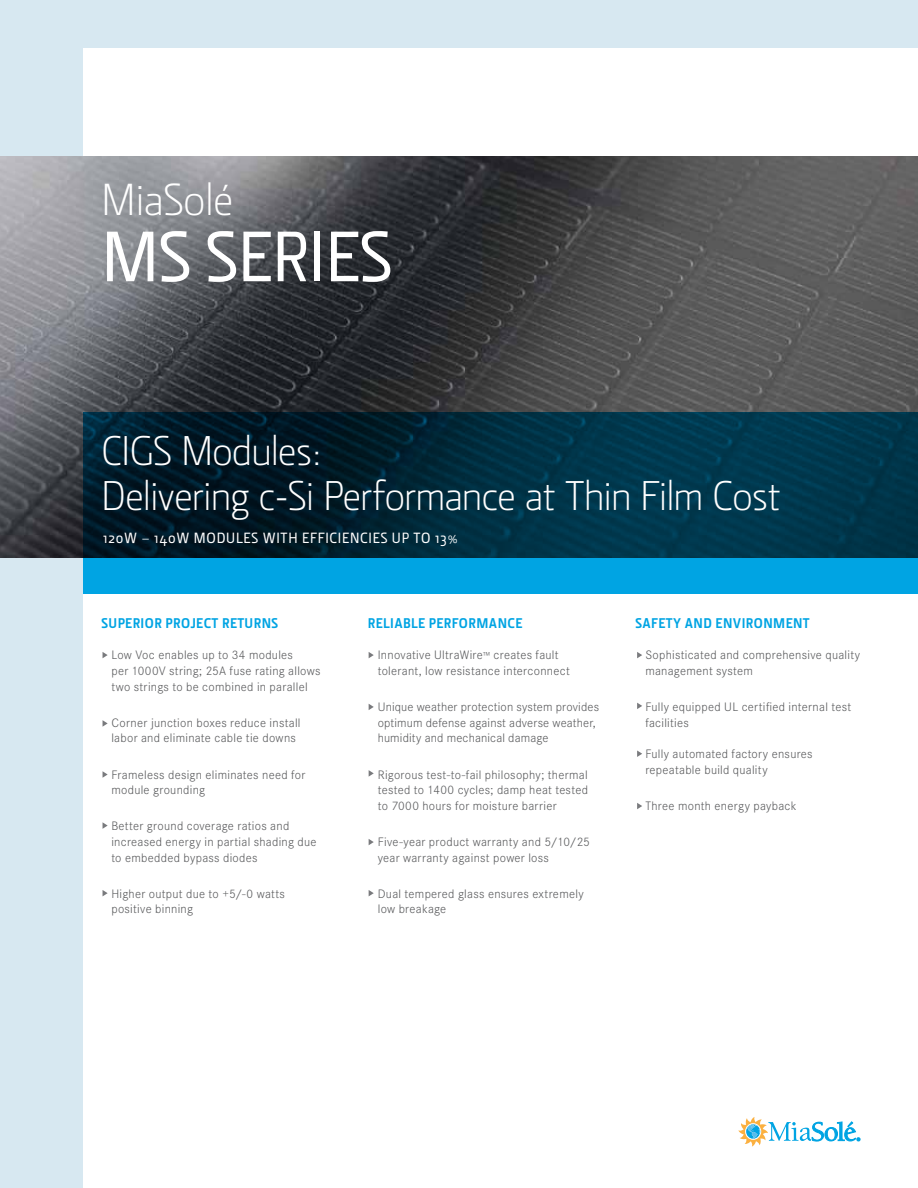
<style>
.page{position:relative;width:918px;height:1188px;background:#d7e8f1}
.page>*{position:absolute;margin:0;border:0;box-sizing:border-box;transform-origin:0 0}
.t1{font:500 72px "Section";color:#fff}
.t2{font:300 45.45px "Section";color:#fff}
.t3{font:300 42px/45px "Section";letter-spacing:-.01em;color:#fff}
.t4{font:500 15px "Section";letter-spacing:.05em;color:#fff}
.t5{font:700 14.25px "Section";letter-spacing:.03em;color:#00a4e3}
.t6{font:300 12.75px/15.8px "Corporate S";letter-spacing:.02em;color:#58595b}
.s1{font-size:9px}
</style>
<div class="page">
<div style="left:83px;top:49px;width:835px;height:1139px;background:#fff"></div>
<img style="left:0;top:156px;width:918px;height:402px">
<svg style="left:83px;top:413px;width:835px;height:181px"></svg>
<svg style="left:738px;top:1117px;width:122px;height:30px"></svg>
<svg style="left:103px;top:652px;width:5px;height:6px"></svg>
<svg style="left:637px;top:652px;width:5px;height:6px"></svg>
<svg style="left:103px;top:720px;width:5px;height:7px"></svg>
<svg style="left:637px;top:703px;width:5px;height:6px"></svg>
<svg style="left:103px;top:771px;width:5px;height:7px"></svg>
<svg style="left:637px;top:750px;width:5px;height:7px"></svg>
<svg style="left:103px;top:822px;width:5px;height:7px"></svg>
<svg style="left:637px;top:803px;width:5px;height:6px"></svg>
<svg style="left:369px;top:652px;width:5px;height:6px"></svg>
<svg style="left:369px;top:704px;width:5px;height:6px"></svg>
<svg style="left:369px;top:770px;width:5px;height:7px"></svg>
<svg style="left:369px;top:839px;width:5px;height:6px"></svg>
<svg style="left:103px;top:890px;width:5px;height:6px"></svg>
<svg style="left:369px;top:890px;width:5px;height:6px"></svg>
<h2 class="t2" style="left:102px;top:174px;width:133px">MiaSolé</h2>
<h1 class="t1" style="left:102px;top:216px;width:288px">MS SERIES</h1>
<h3 class="t3" style="left:102px;top:429px;width:681px">CIGS Modules:<br>Delivering c-Si Performance at Thin Film Cost</h3>
<p class="t4" style="left:103px;top:530px;width:356px">120W – 140W MODULES WITH EFFICIENCIES UP TO 13%</p>
<p class="t5" style="left:102px;top:615px;width:178px">SUPERIOR PROJECT RETURNS</p>
<p class="t5" style="left:368px;top:615px;width:156px">RELIABLE PERFORMANCE</p>
<p class="t5" style="left:636px;top:615px;width:176px">SAFETY AND ENVIRONMENT</p>
<p class="t6" style="left:111px;top:647px;width:211px">Low Voc enables up to 34 modules<br>per 1000V string; 25A fuse rating allows two strings to be combined in parallel</p>
<p class="t6" style="left:111px;top:715px;width:191px">Corner junction boxes reduce install labor and eliminate cable tie downs</p>
<p class="t6" style="left:111px;top:767px;width:196px">Frameless design eliminates need for module grounding</p>
<p class="t6" style="left:111px;top:818px;width:207px">Better ground coverage ratios and increased energy in partial shading due to embedded bypass diodes</p>
<p class="t6" style="left:111px;top:886px;width:175px">Higher output due to +5/-0 watts positive binning</p>
<p class="t6" style="left:378px;top:647px;width:194px">Innovative UltraWire<span class="s1">™</span> creates fault tolerant, low resistance interconnect</p>
<p class="t6" style="left:378px;top:699px;width:223px">Unique weather protection system provides optimum defense against adverse weather, humidity and mechanical damage</p>
<p class="t6" style="left:378px;top:767px;width:212px;text-align:justify">Rigorous test-to-fail philosophy; thermal tested to 1400 cycles; damp heat tested to 7000 hours for moisture barrier</p>
<p class="t6" style="left:378px;top:834px;width:214px">Five-year product warranty and 5/10/25 year warranty against power loss</p>
<p class="t6" style="left:378px;top:886px;width:208px">Dual tempered glass ensures extremely low breakage</p>
<p class="t6" style="left:645px;top:647px;width:216px">Sophisticated and comprehensive quality management system</p>
<p class="t6" style="left:645px;top:699px;width:207px">Fully equipped UL certified internal test facilities</p>
<p class="t6" style="left:645px;top:746px;width:169px">Fully automated factory ensures repeatable build quality</p>
<p class="t6" style="left:645px;top:798px;width:153px">Three month energy payback</p>
</div>
